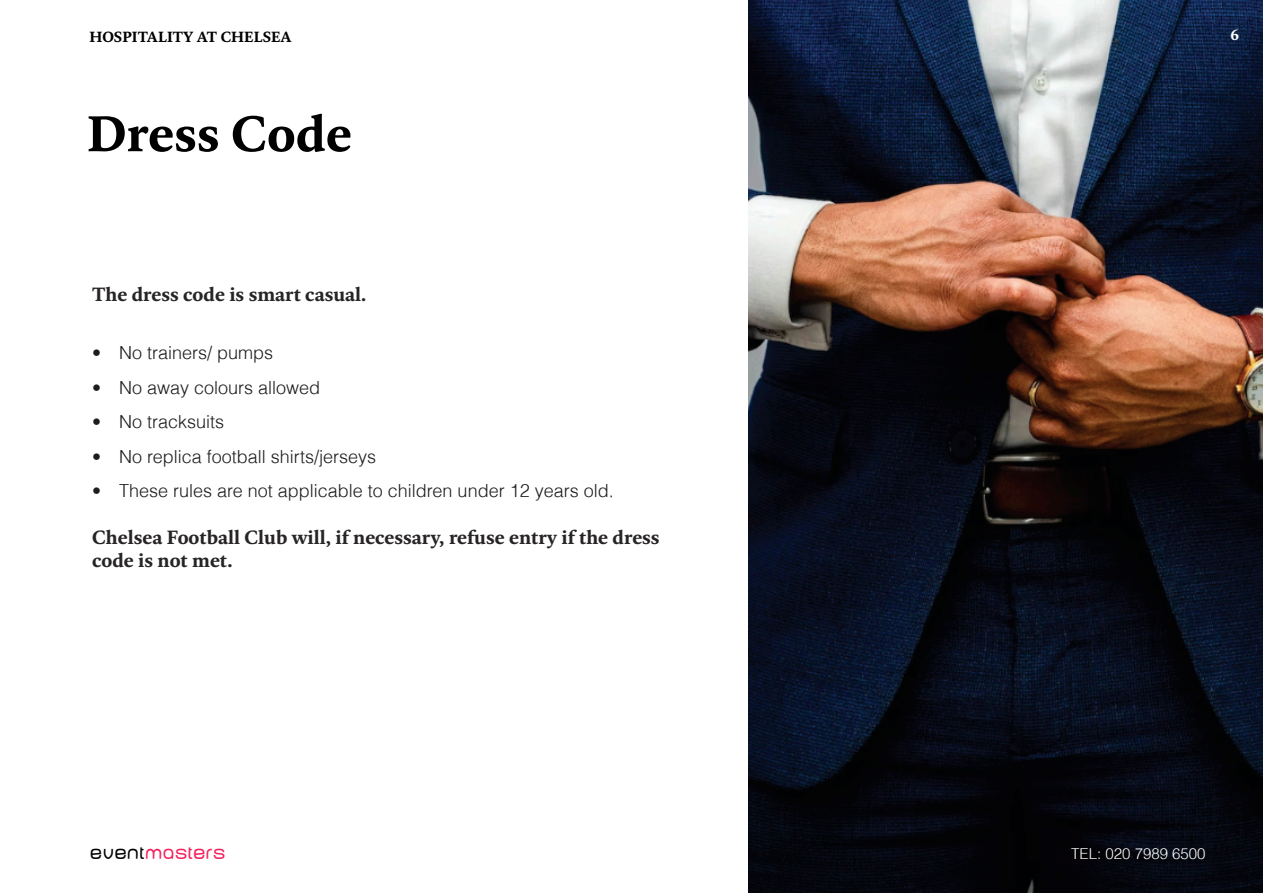
<style>
.page{position:relative;width:1263px;height:893px;background:#fff}
.page>*{position:absolute;margin:0;border:0;box-sizing:border-box;transform-origin:0 0}
.t1{font:700 51px "Kievit Serif";color:#000}
.t2{font:700 19.5px/23.4px "Kievit Serif";color:#272425}
.t3{font:300 18px "Helv";color:#1c1c1c}
.t4{font:18px "Baby Mine Plump";color:#f4205d}
.t5{font:700 15px "Kievit Serif";color:#000}
.t6{font:300 15px "Helv";color:#fff}
.t7{font:700 15px "Kievit Serif";color:#fff}
.s1{color:#000}
</style>
<div class="page">
<img style="left:749px;top:0;width:514px;height:893px">
<p class="t5" style="left:89px;top:31px;width:204px">HOSPITALITY AT CHELSEA</p>
<p class="t7" style="left:1230px;top:28px;width:10px">6</p>
<h1 class="t1" style="left:87px;top:113px;width:266px">Dress Code</h1>
<p class="t2" style="left:92px;top:284px;width:276px">The dress code is smart casual.</p>
<p class="t3" style="left:92px;top:342px;width:182px">• No trainers/ pumps</p>
<p class="t3" style="left:92px;top:376px;width:230px">• No away colours allowed</p>
<p class="t3" style="left:92px;top:411px;width:134px">• No tracksuits</p>
<p class="t3" style="left:92px;top:445px;width:286px">• No replica football shirts/jerseys</p>
<p class="t3" style="left:92px;top:480px;width:523px">• These rules are not applicable to children under 12 years old.</p>
<p class="t2" style="left:92px;top:527px;width:569px">Chelsea Football Club will, if necessary, refuse entry if the dress code is not met.</p>
<p class="t4" style="left:90px;top:846px;width:137px"><span class="s1">event</span>masters</p>
<p class="t6" style="left:1071px;top:844px;width:136px">TEL: 020 7989 6500</p>
</div>
